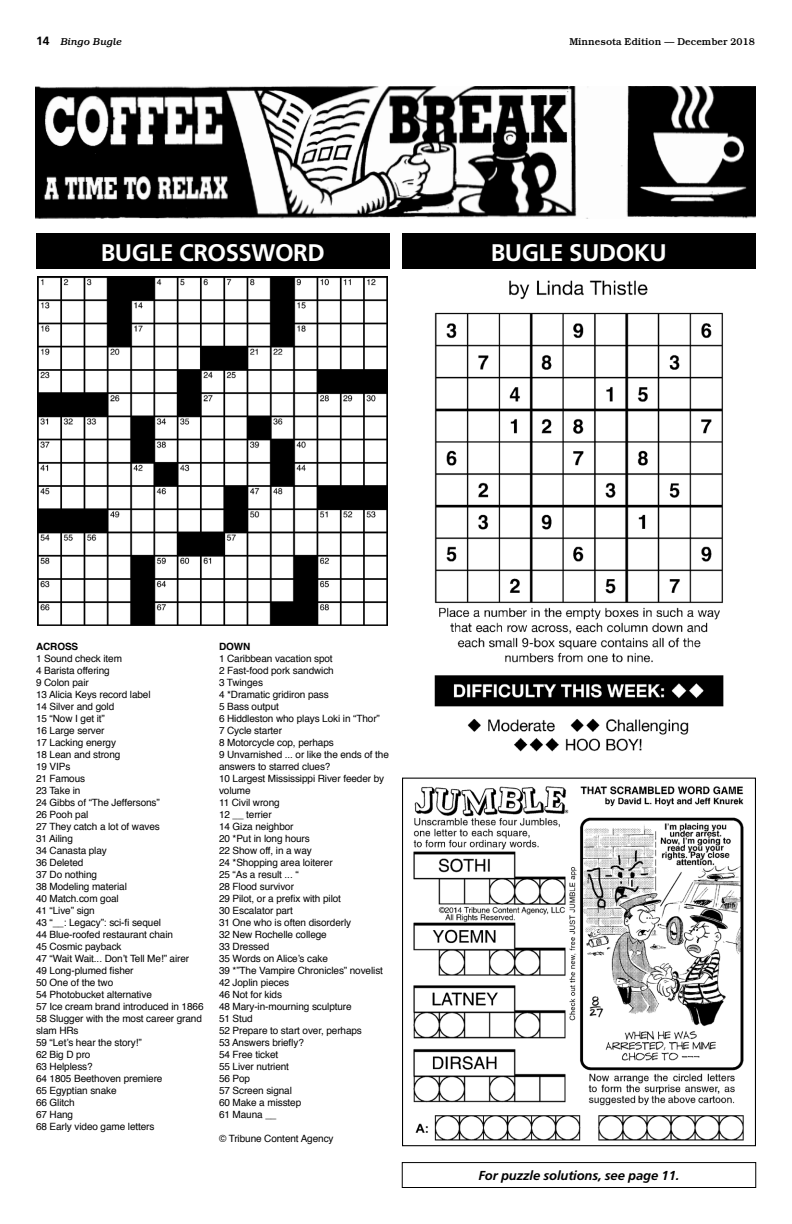
<style>
.page{position:relative;width:792px;height:1224px;background:#fff}
.page>*{position:absolute;margin:0;border:0;box-sizing:border-box;transform-origin:0 0}
.t1{font:700 24px "Frutiger";letter-spacing:-.02em;color:#fff}
.t2{font:italic 700 13px "Frutiger";letter-spacing:-.01em;color:#000}
.t3{font:10px/12px "Helvetica";letter-spacing:-.01em;color:#000}
.t4{font:500 10px "Bookman";color:#000}
.t5{font:italic 500 10px "Bookman";color:#000}
.t6{font:700 10px "Helvetica";letter-spacing:-.01em;color:#000}
.s1{font-family:"Frutiger";font-weight:700;font-style:normal;font-size:12px}
</style>
<div class="page">
<img style="left:434px;top:280px;width:290px;height:472px">
<img style="left:36px;top:86px;width:720px;height:133px">
<div style="left:36px;top:233px;width:354px;height:36px;background:#000"></div>
<div style="left:402px;top:233px;width:354px;height:36px;background:#000"></div>
<img style="left:37px;top:276px;width:350px;height:350px">
<div style="left:402px;top:1162px;width:354px;height:26px;border:1px solid #000"></div>
<img style="left:413px;top:786px;width:331px;height:355px">
<div style="left:402px;top:778px;width:354px;height:368px;border:1px solid #000"></div>
<p class="t5" style="left:36px;top:36px;width:87px"><span class="s1">14</span> Bingo Bugle</p>
<p class="t4" style="left:569px;top:36px;width:187px">Minnesota Edition — December 2018</p>
<h1 class="t1" style="left:101px;top:238px;width:225px">BUGLE CROSSWORD</h1>
<h1 class="t1" style="left:491px;top:238px;width:178px">BUGLE SUDOKU</h1>
<p class="t6" style="left:36px;top:638px;width:44px">ACROSS</p>
<p class="t3" style="left:36px;top:653px;width:169px">1 Sound check item<br>4 Barista offering<br>9 Colon pair<br>13 Alicia Keys record label<br>14 Silver and gold<br>15 “Now I get it”<br>16 Large server<br>17 Lacking energy<br>18 Lean and strong<br>19 VIPs<br>21 Famous<br>23 Take in<br>24 Gibbs of “The Jeffersons”<br>26 Pooh pal<br>27 They catch a lot of waves<br>31 Ailing<br>34 Canasta play<br>36 Deleted<br>37 Do nothing<br>38 Modeling material<br>40 Match.com goal<br>41 “Live” sign<br>43 “__: Legacy”: sci-fi sequel<br>44 Blue-roofed restaurant chain<br>45 Cosmic payback<br>47 “Wait Wait... Don’t Tell Me!” airer<br>49 Long-plumed fisher<br>50 One of the two<br>54 Photobucket alternative<br>57 Ice cream brand introduced in 1866<br>58 Slugger with the most career grand slam HRs<br>59 “Let’s hear the story!”<br>62 Big D pro<br>63 Helpless?<br>64 1805 Beethoven premiere<br>65 Egyptian snake<br>66 Glitch<br>67 Hang<br>68 Early video game letters</p>
<p class="t6" style="left:219px;top:638px;width:33px">DOWN</p>
<p class="t3" style="left:219px;top:653px;width:171px">1 Caribbean vacation spot<br>2 Fast-food pork sandwich<br>3 Twinges<br>4 *Dramatic gridiron pass<br>5 Bass output<br>6 Hiddleston who plays Loki in “Thor”<br>7 Cycle starter<br>8 Motorcycle cop, perhaps<br>9 Unvarnished ... or like the ends of the answers to starred clues?<br>10 Largest Mississippi River feeder by volume<br>11 Civil wrong<br>12 __ terrier<br>14 Giza neighbor<br>20 *Put in long hours<br>22 Show off, in a way<br>24 *Shopping area loiterer<br>25 “As a result ... “<br>28 Flood survivor<br>29 Pilot, or a prefix with pilot<br>30 Escalator part<br>31 One who is often disorderly<br>32 New Rochelle college<br>33 Dressed<br>35 Words on Alice’s cake<br>39 *”The Vampire Chronicles” novelist<br>42 Joplin pieces<br>46 Not for kids<br>48 Mary-in-mourning sculpture<br>51 Stud<br>52 Prepare to start over, perhaps<br>53 Answers briefly?<br>54 Free ticket<br>55 Liver nutrient<br>56 Pop<br>57 Screen signal<br>60 Make a misstep<br>61 Mauna __</p>
<p class="t3" style="left:219px;top:1133px;width:116px">© Tribune Content Agency</p>
<h2 class="t2" style="left:479px;top:1168px;width:202px">For puzzle solutions, see page 11.</h2>
</div>
